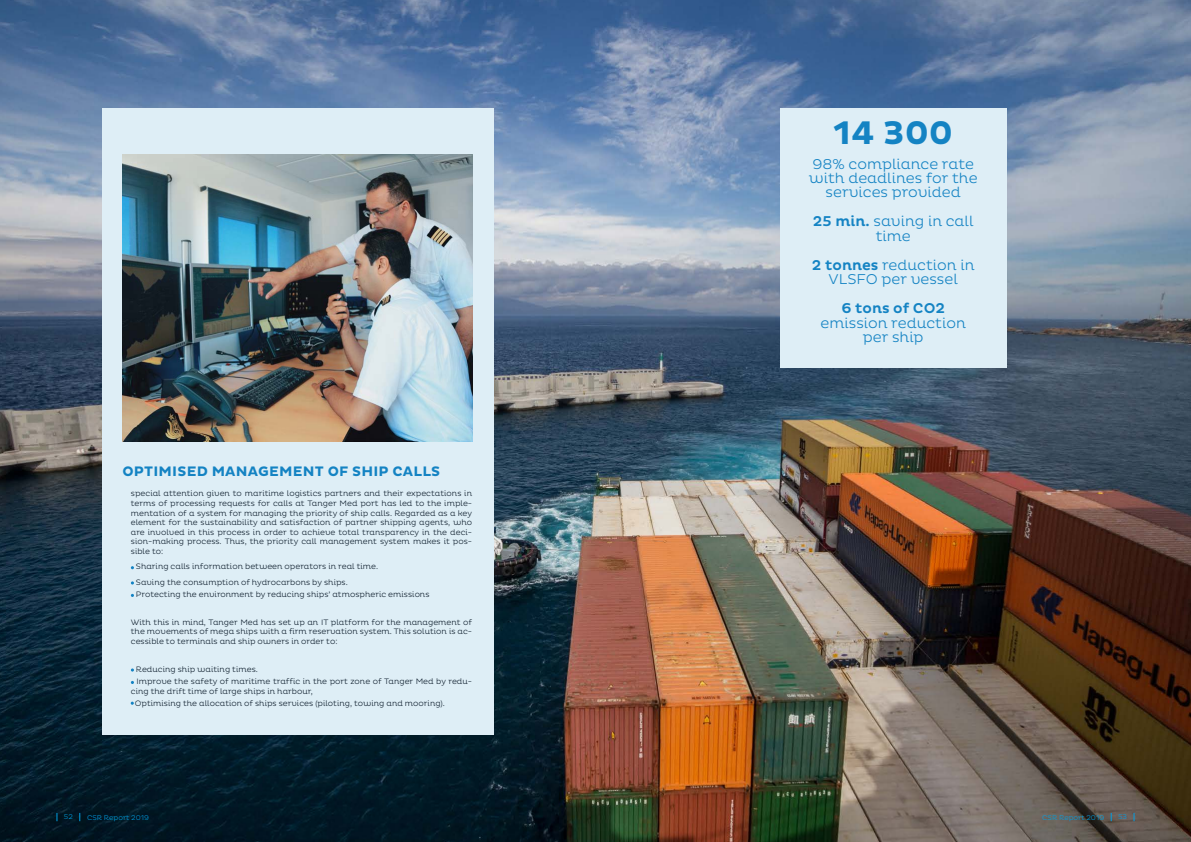
<style>
.page{position:relative;width:1191px;height:842px;background:#fff}
.page>*{position:absolute;margin:0;border:0;box-sizing:border-box;transform-origin:0 0}
.t1{font:700 33.3px "Pluto";color:#1483c3}
.t2{font:300 14.5px/14.5px "Pluto";color:#1483c3;text-align:center}
.t3{font:500 14.5px "Pluto";color:#1483c3}
.t4{font:700 14px "Pluto";letter-spacing:.015em;color:#1483c3}
.t5{font:300 8px/9.6px "Pluto";color:#0c1c2b}
.t6{font:300 7px "Pluto";color:#009fe3}
.s1{font-weight:500}
</style>
<div class="page">
<img style="left:0;top:0;width:1191px;height:842px">
<div style="left:102px;top:108px;width:391px;height:627px;background:#deeef6"></div>
<img style="left:122px;top:154px;width:350px;height:288px">
<svg style="left:131px;top:668px;width:3px;height:4px"></svg>
<div style="left:780px;top:108px;width:226px;height:259px;background:#deeef6"></div>
<h1 class="t1" style="left:833px;top:114px;width:121px">14 300</h1>
<h2 class="t2" style="left:809px;top:156px;width:170px">98% compliance rate with deadlines for the services provided</h2>
<h3 class="t4" style="left:122px;top:463px;width:319px">OPTIMISED MANAGEMENT OF SHIP CALLS</h3>
<p class="t5" style="left:131px;top:489px;width:343px;text-align:justify">special attention given to maritime logistics partners and their expectations in terms of processing requests for calls at Tanger Med port has led to the imple&shy;mentation of a system for managing the priority of ship calls. Regarded as a key element for the sustainability and satisfaction of partner shipping agents, who are involved in this process in order to achieve total transparency in the deci&shy;sion-making process. Thus, the priority call management system makes it pos&shy;sible to:</p>
<p class="t5" style="left:136px;top:559px;width:244px;line-height:15.3px">Sharing calls information between operators in real time.<br>Saving the consumption of hydrocarbons by ships.</p>
<p class="t5" style="left:136px;top:589px;width:295px">Protecting the environment by reducing ships’ atmospheric emissions</p>
<p class="t5" style="left:131px;top:617px;width:343px;text-align:justify">With this in mind, Tanger Med has set up an IT platform for the management of the movements of mega ships with a firm reservation system. This solution is ac&shy;cessible to terminals and ship owners in order to:</p>
<p class="t5" style="left:136px;top:663px;width:338px;line-height:12.4px">Reducing ship waiting times.<br>Improve the safety of maritime traffic in the port zone of Tanger Med by redu-</p>
<p class="t5" style="left:135px;top:685px;width:311px;line-height:12.4px;text-indent:-4px">cing the drift time of large ships in harbour,<br>Optimising the allocation of ships services (piloting, towing and mooring).</p>
<h2 class="t2" style="left:813px;top:214px;width:162px"><span class="s1">25 min.</span> saving in call time</h2>
<h2 class="t2" style="left:812px;top:258px;width:164px"><span class="s1">2 tonnes</span> reduction in<br>VLSFO per vessel</h2>
<h2 class="t3" style="left:841px;top:300px;width:105px">6 tons of CO2</h2>
<h2 class="t2" style="left:820px;top:315px;width:147px">emission reduction per ship</h2>
<p class="t6" style="left:64px;top:813px;width:10px">52</p>
<p class="t6" style="left:87px;top:813px;width:64px">CSR Report 2019</p>
<p class="t6" style="left:1042px;top:813px;width:64px">CSR Report 2019</p>
<p class="t6" style="left:1118px;top:813px;width:11px">53</p>
</div>
